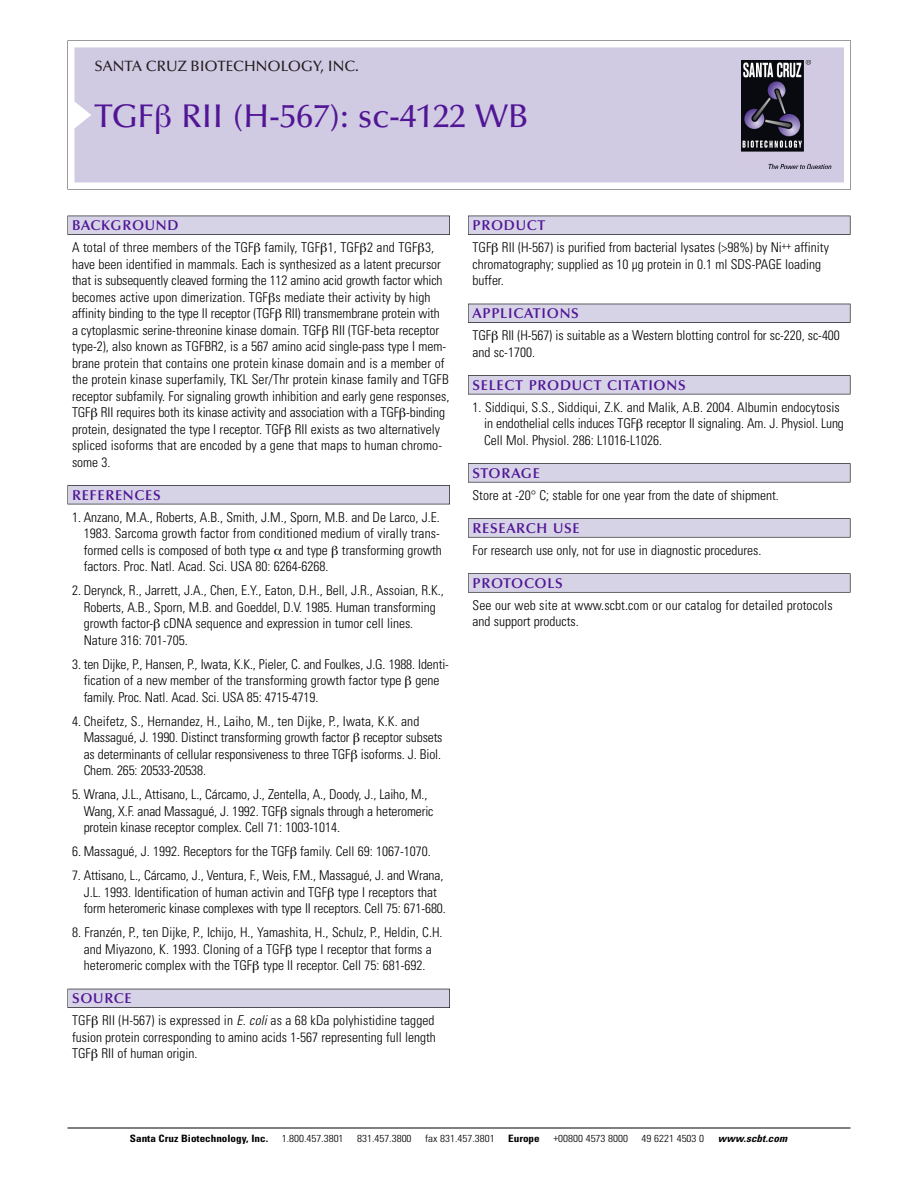
<style>
.page{position:relative;width:918px;height:1188px;background:#fff}
.page>*{position:absolute;margin:0;border:0;box-sizing:border-box;transform-origin:0 0}
.t1{font:500 33px "Optima";color:#511695}
.t2{font:500 15px "Optima";color:#231f20}
.t3{font:600 14.25px "Optima";letter-spacing:.05em;color:#511695}
.t4{font:300 condensed 13.5px/16.5px "Univers";color:#000}
.t5{font:300 condensed 10.2px "Univers";color:#000;scale:1.1 1}
.t6{font:700 condensed 10.2px "Univers";color:#000;scale:1.1 1}
.t7{font:italic 700 condensed 10.2px "Univers";letter-spacing:.005em;color:#000;scale:1.1 1}
.s1{font-style:italic}
</style>
<div class="page">
<svg style="left:68px;top:40px;width:783px;height:149px"></svg>
<div style="left:74px;top:47px;width:770px;height:135px;background:#d1cae3"></div>
<img style="left:741px;top:60px;width:90px;height:108px">
<div style="left:68px;top:216px;width:382px;height:19px;background:#525155"></div>
<div style="left:68px;top:216px;width:381px;height:18px;background:#d7d3e7"></div>
<div style="left:68px;top:485px;width:382px;height:19px;background:#525155"></div>
<div style="left:68px;top:486px;width:381px;height:18px;background:#d7d3e7"></div>
<div style="left:68px;top:989px;width:382px;height:19px;background:#525158"></div>
<div style="left:68px;top:989px;width:381px;height:18px;background:#d7d3e7"></div>
<div style="left:468px;top:216px;width:382px;height:19px;background:#525155"></div>
<div style="left:468px;top:216px;width:382px;height:18px;background:#d7d3e7"></div>
<div style="left:468px;top:304px;width:382px;height:19px;background:#515055"></div>
<div style="left:468px;top:304px;width:382px;height:18px;background:#d7d3e7"></div>
<div style="left:468px;top:375px;width:382px;height:19px;background:#545357"></div>
<div style="left:468px;top:376px;width:382px;height:18px;background:#d7d3e7"></div>
<div style="left:468px;top:463px;width:382px;height:19px;background:#575759"></div>
<div style="left:468px;top:464px;width:382px;height:18px;background:#d7d3e7"></div>
<svg style="left:468px;top:518px;width:382px;height:20px"></svg>
<div style="left:468px;top:519px;width:382px;height:18px;background:#d7d3e7"></div>
<div style="left:468px;top:573px;width:382px;height:20px;background:#666667"></div>
<div style="left:468px;top:574px;width:382px;height:18px;background:#d7d3e7"></div>
<hr style="left:68px;top:1128px;width:782px;height:1px;background:#000">
<svg style="left:157px;top:105px;width:14px;height:29px"></svg>
<p class="t2" style="left:94px;top:61px;width:266px">SANTA CRUZ BIOTECHNOLOGY, INC.</p>
<h1 class="t1" style="left:94px;top:103px;width:435px">TGF RII (H-567): sc-4122 WB</h1>
<p class="t3" style="left:72px;top:219px;width:108px">BACKGROUND</p>
<p class="t4" style="left:72px;top:240px;width:379px">A total of three members of the TGF family, TGF 1, TGF 2 and TGF 3, have been identified in mammals. Each is synthesized as a latent precursor that is subsequently cleaved forming the 112 amino acid growth factor which becomes active upon dimerization. TGF s mediate their activity by high affinity binding to the type II receptor (TGF RII) transmembrane protein with<br>a cytoplasmic serine-threonine kinase domain. TGF RII (TGF-beta receptor type-2), also known as TGFBR2, is a 567 amino acid single-pass type I mem&shy;brane protein that contains one protein kinase domain and is a member of the protein kinase superfamily, TKL Ser/Thr protein kinase family and TGFB receptor subfamily. For signaling growth inhibition and early gene responses, TGF RII requires both its kinase activity and association with a TGF -binding protein, designated the type I receptor. TGF RII exists as two alternatively spliced isoforms that are encoded by a gene that maps to human chromo&shy;some 3.</p>
<p class="t3" style="left:72px;top:489px;width:90px">REFERENCES</p>
<p class="t4" style="left:84px;top:510px;width:360px;text-indent:-12px">1. Anzano, M.A., Roberts, A.B., Smith, J.M., Sporn, M.B. and De Larco, J.E.<br>1983. Sarcoma growth factor from conditioned medium of virally trans&shy;formed cells is composed of both type and type transforming growth factors. Proc. Natl. Acad. Sci. USA 80: 6264-6268.</p>
<p class="t4" style="left:84px;top:583px;width:362px;text-indent:-12px">2. Derynck, R., Jarrett, J.A., Chen, E.Y., Eaton, D.H., Bell, J.R., Assoian, R.K., Roberts, A.B., Sporn, M.B. and Goeddel, D.V. 1985. Human transforming growth factor- cDNA sequence and expression in tumor cell lines.<br>Nature 316: 701-705.</p>
<p class="t4" style="left:84px;top:657px;width:367px;text-indent:-12px">3. ten Dijke, P., Hansen, P., Iwata, K.K., Pieler, C. and Foulkes, J.G. 1988. Identi&shy;fication of a new member of the transforming growth factor type gene family. Proc. Natl. Acad. Sci. USA 85: 4715-4719.</p>
<p class="t4" style="left:84px;top:714px;width:360px;text-indent:-12px">4. Cheifetz, S., Hernandez, H., Laiho, M., ten Dijke, P., Iwata, K.K. and Massagué, J. 1990. Distinct transforming growth factor receptor subsets as determinants of cellular responsiveness to three TGF isoforms. J. Biol.<br>Chem. 265: 20533-20538.</p>
<p class="t4" style="left:84px;top:787px;width:351px;text-indent:-12px">5. Wrana, J.L., Attisano, L., Cárcamo, J., Zentella, A., Doody, J., Laiho, M.,<br>Wang, X.F. anad Massagué, J. 1992. TGF signals through a heteromeric protein kinase receptor complex. Cell 71: 1003-1014.</p>
<p class="t4" style="left:72px;top:844px;width:360px">6. Massagué, J. 1992. Receptors for the TGF family. Cell 69: 1067-1070.</p>
<p class="t4" style="left:84px;top:868px;width:364px;text-indent:-12px">7. Attisano, L., Cárcamo, J., Ventura, F., Weis, F.M., Massagué, J. and Wrana,<br>J.L. 1993. Identification of human activin and TGF type I receptors that form heteromeric kinase complexes with type II receptors. Cell 75: 671-680.</p>
<p class="t4" style="left:72px;top:925px;width:372px;text-align:center">8. Franzén, P., ten Dijke, P., Ichijo, H., Yamashita, H., Schulz, P., Heldin, C.H. and Miyazono, K. 1993. Cloning of a TGF type I receptor that forms a heteromeric complex with the TGF type II receptor. Cell 75: 681-692.</p>
<p class="t3" style="left:72px;top:993px;width:61px">SOURCE</p>
<p class="t4" style="left:72px;top:1013px;width:365px;text-align:justify">TGF RII (H-567) is expressed in <span class="s1">E. coli</span> as a 68 kDa polyhistidine tagged fusion protein corresponding to amino acids 1-567 representing full length TGF RII of human origin.</p>
<p class="t3" style="left:473px;top:219px;width:74px">PRODUCT</p>
<p class="t4" style="left:473px;top:240px;width:358px">TGF RII (H-567) is purified from bacterial lysates (&gt;98%) by Ni<sup>++</sup> affinity chromatography; supplied as 10 µg protein in 0.1 ml SDS-PAGE loading buffer.</p>
<p class="t3" style="left:473px;top:308px;width:108px">APPLICATIONS</p>
<p class="t4" style="left:473px;top:328px;width:369px">TGF RII (H-567) is suitable as a Western blotting control for sc-220, sc-400 and sc-1700.</p>
<p class="t3" style="left:473px;top:379px;width:215px">SELECT PRODUCT CITATIONS</p>
<p class="t4" style="left:484px;top:400px;width:361px;text-indent:-12px">1. Siddiqui, S.S., Siddiqui, Z.K. and Malik, A.B. 2004. Albumin endocytosis in endothelial cells induces TGF receptor II signaling. Am. J. Physiol. Lung<br>Cell Mol. Physiol. 286: L1016-L1026.</p>
<p class="t3" style="left:473px;top:467px;width:69px">STORAGE</p>
<p class="t4" style="left:473px;top:488px;width:308px">Store at -20° C; stable for one year from the date of shipment.</p>
<p class="t3" style="left:473px;top:522px;width:109px">RESEARCH USE</p>
<p class="t4" style="left:473px;top:543px;width:290px">For research use only, not for use in diagnostic procedures.</p>
<p class="t3" style="left:473px;top:577px;width:92px">PROTOCOLS</p>
<p class="t4" style="left:473px;top:598px;width:362px">See our web site at www.scbt.com or our catalog for detailed protocols and support products.</p>
<p class="t6" style="left:130px;top:1135px;width:127px">Santa Cruz Biotechnology, Inc.</p>
<p class="t5" style="left:282px;top:1135px;width:58px">1.800.457.3801</p>
<p class="t5" style="left:357px;top:1135px;width:51px">831.457.3800</p>
<p class="t5" style="left:425px;top:1135px;width:65px">fax 831.457.3801</p>
<p class="t6" style="left:508px;top:1135px;width:30px">Europe</p>
<p class="t5" style="left:553px;top:1135px;width:69px">+00800 4573 8000</p>
<p class="t5" style="left:642px;top:1135px;width:58px">49 6221 4503 0</p>
<p class="t7" style="left:718px;top:1135px;width:64px">www.scbt.com</p>
</div>
